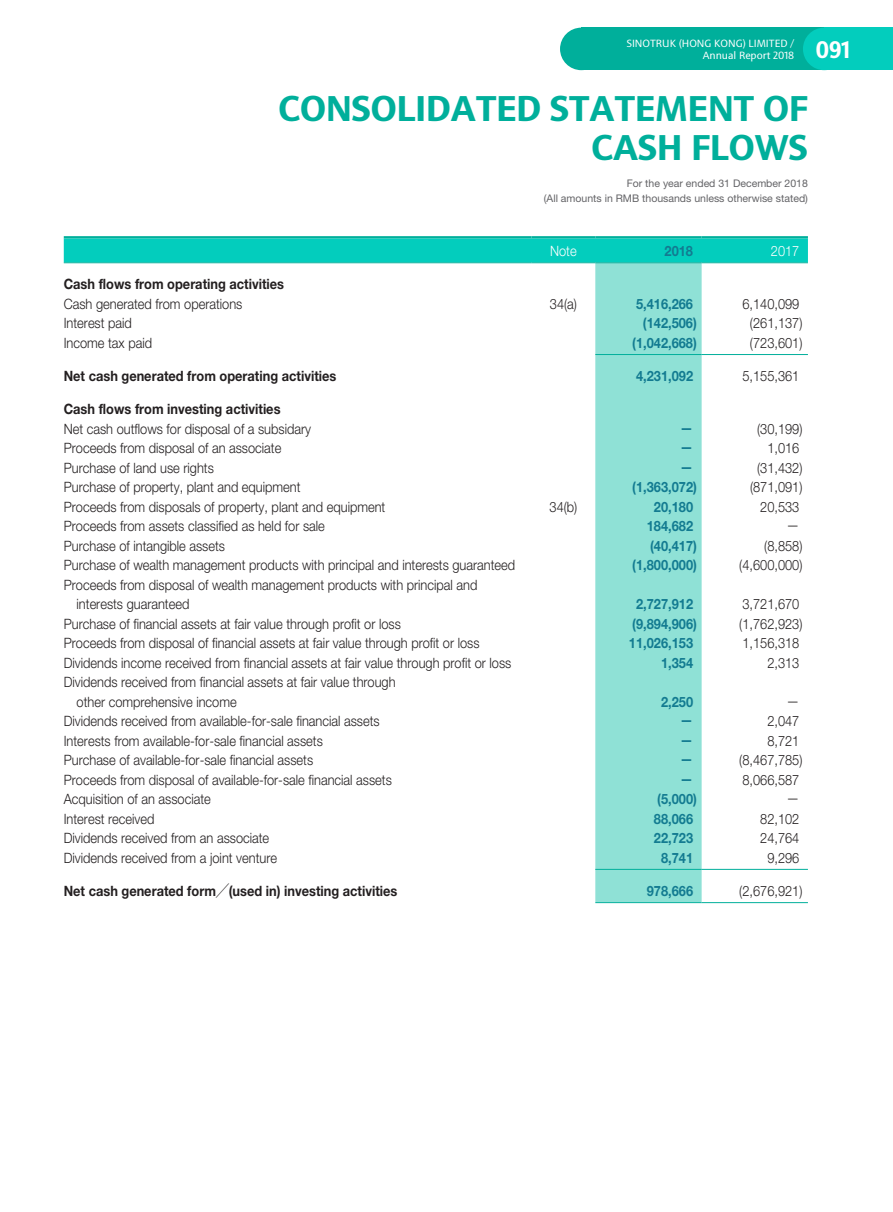
<style>
.page{position:relative;width:893px;height:1212px;background:#fff}
.page>*{position:absolute;margin:0;border:0;box-sizing:border-box;transform-origin:0 0}
.主標題{font:700 36px/39px "Sinova Pro";color:#00af9b;text-align:right}
.t1{font:700 24px "Sinova Pro";color:#fff;scale:.9 1}
._1__內文{font:300 14.25px "Helvetica Neue LT Std";color:#231f20;scale:.9 1}
._1__內文-2{font:700 14.25px "Helvetica Neue LT Std";color:#137b91;scale:.9 1}
._1__內文-3{font:700 14.25px "Helvetica Neue LT Std";color:#231f20;scale:.9 1}
._1__內文-4{font:300 14.25px "Helvetica Neue LT Std";color:#fff;scale:.9 1}
.日期{font:10.5px "Helvetica Neue LT Std";color:#636366}
.t2{font:10.5px "Sinova Pro";color:#fff}
.s1{font-family:"M Hei HK";font-weight:800}
</style>
<div class="page">
<div style="left:560px;top:28px;width:43px;height:42px;background:#00af9b;border-radius:50%"></div>
<div style="left:581px;top:28px;width:312px;height:42px;background:#00af9b"></div>
<div style="left:803px;top:28px;width:42px;height:42px;background:#03cdbd;border-radius:50%"></div>
<div style="left:824px;top:28px;width:69px;height:42px;background:#03cdbd"></div>
<div style="left:64px;top:238px;width:744px;height:24px;background:#03cdbd"></div>
<div style="left:595px;top:263px;width:107px;height:639px;background:#8fe1d6"></div>
<hr style="left:64px;top:236px;width:467px;height:2px;background:#00af9b">
<hr style="left:531px;top:236px;width:64px;height:2px;background:#00af9b">
<hr style="left:595px;top:236px;width:107px;height:2px;background:#00af9b">
<hr style="left:702px;top:236px;width:106px;height:2px;background:#00af9b">
<hr style="left:64px;top:262px;width:467px;height:1px;background:#00af9b">
<hr style="left:531px;top:262px;width:64px;height:1px;background:#00af9b">
<hr style="left:595px;top:262px;width:107px;height:1px;background:#00af9b">
<hr style="left:702px;top:262px;width:106px;height:1px;background:#00af9b">
<hr style="left:595px;top:354px;width:107px;height:1px;background:#00af9b">
<hr style="left:702px;top:354px;width:106px;height:1px;background:#00af9b">
<hr style="left:595px;top:869px;width:107px;height:1px;background:#00af9b">
<hr style="left:702px;top:869px;width:106px;height:1px;background:#00af9b">
<hr style="left:595px;top:902px;width:107px;height:1px;background:#00af9b">
<hr style="left:702px;top:902px;width:106px;height:1px;background:#00af9b">
<p class="t2" style="left:627px;top:37px;width:169px">SINOTRUK (HONG KONG) LIMITED /</p>
<p class="t2" style="left:703px;top:49px;width:93px">Annual Report 2018</p>
<p class="t1" style="left:816px;top:36px;width:39px">091</p>
<p class="主標題" style="left:278px;top:89px;width:531px">CONSOLIDATED STATEMENT OF<br>CASH FLOWS</p>
<p class="日期" style="left:627px;top:177px;width:183px">For the year ended 31 December 2018</p>
<p class="日期" style="left:544px;top:192px;width:266px">(All amounts in RMB thousands unless otherwise stated)</p>
<p class="_1__內文-4" style="left:550px;top:242px;width:31px">Note</p>
<p class="_1__內文-2" style="left:665px;top:242px;width:33px">2018</p>
<p class="_1__內文-4" style="left:771px;top:242px;width:33px">2017</p>
<p class="_1__內文-3" style="left:64px;top:275px;width:246px">Cash flows from operating activities</p>
<p class="_1__內文" style="left:64px;top:295px;width:200px">Cash generated from operations</p>
<p class="_1__內文" style="left:550px;top:295px;width:32px">34(a)</p>
<p class="_1__內文-2" style="left:636px;top:295px;width:65px">5,416,266</p>
<p class="_1__內文" style="left:742px;top:295px;width:65px">6,140,099</p>
<p class="_1__內文" style="left:64px;top:315px;width:77px">Interest paid</p>
<p class="_1__內文-2" style="left:643px;top:314px;width:61px">(142,506)</p>
<p class="_1__內文" style="left:750px;top:315px;width:60px">(261,137)</p>
<p class="_1__內文" style="left:64px;top:334px;width:100px">Income tax paid</p>
<p class="_1__內文-2" style="left:632px;top:334px;width:73px">(1,042,668)</p>
<p class="_1__內文" style="left:750px;top:334px;width:60px">(723,601)</p>
<p class="_1__內文-3" style="left:64px;top:367px;width:304px">Net cash generated from operating activities</p>
<p class="_1__內文-2" style="left:636px;top:367px;width:65px">4,231,092</p>
<p class="_1__內文" style="left:742px;top:367px;width:65px">5,155,361</p>
<p class="_1__內文-3" style="left:64px;top:400px;width:242px">Cash flows from investing activities</p>
<p class="_1__內文" style="left:64px;top:420px;width:276px">Net cash outflows for disposal of a subsidary</p>
<p class="_1__內文-2" style="left:680px;top:419px;width:16px">—</p>
<p class="_1__內文" style="left:757px;top:420px;width:52px">(30,199)</p>
<p class="_1__內文" style="left:64px;top:439px;width:243px">Proceeds from disposal of an associate</p>
<p class="_1__內文-2" style="left:680px;top:438px;width:16px">—</p>
<p class="_1__內文" style="left:767px;top:439px;width:37px">1,016</p>
<p class="_1__內文" style="left:64px;top:459px;width:168px">Purchase of land use rights</p>
<p class="_1__內文-2" style="left:680px;top:458px;width:16px">—</p>
<p class="_1__內文" style="left:757px;top:459px;width:52px">(31,432)</p>
<p class="_1__內文" style="left:64px;top:478px;width:265px">Purchase of property, plant and equipment</p>
<p class="_1__內文-2" style="left:632px;top:478px;width:73px">(1,363,072)</p>
<p class="_1__內文" style="left:750px;top:478px;width:60px">(871,091)</p>
<p class="_1__內文" style="left:64px;top:498px;width:359px">Proceeds from disposals of property, plant and equipment</p>
<p class="_1__內文" style="left:549px;top:498px;width:32px">34(b)</p>
<p class="_1__內文-2" style="left:654px;top:498px;width:45px">20,180</p>
<p class="_1__內文" style="left:760px;top:498px;width:45px">20,533</p>
<p class="_1__內文" style="left:64px;top:517px;width:292px">Proceeds from assets classified as held for sale</p>
<p class="_1__內文-2" style="left:647px;top:517px;width:53px">184,682</p>
<p class="_1__內文" style="left:787px;top:516px;width:16px">—</p>
<p class="_1__內文" style="left:64px;top:537px;width:181px">Purchase of intangible assets</p>
<p class="_1__內文-2" style="left:650px;top:537px;width:54px">(40,417)</p>
<p class="_1__內文" style="left:764px;top:537px;width:44px">(8,858)</p>
<p class="_1__內文" style="left:64px;top:556px;width:503px">Purchase of wealth management products with principal and interests guaranteed</p>
<p class="_1__內文-2" style="left:632px;top:556px;width:73px">(1,800,000)</p>
<p class="_1__內文" style="left:739px;top:556px;width:72px">(4,600,000)</p>
<p class="_1__內文" style="left:64px;top:576px;width:461px">Proceeds from disposal of wealth management products with principal and</p>
<p class="_1__內文" style="left:77px;top:595px;width:127px">interests guaranteed</p>
<p class="_1__內文-2" style="left:636px;top:595px;width:65px">2,727,912</p>
<p class="_1__內文" style="left:742px;top:595px;width:65px">3,721,670</p>
<p class="_1__內文" style="left:64px;top:615px;width:376px">Purchase of financial assets at fair value through profit or loss</p>
<p class="_1__內文-2" style="left:632px;top:615px;width:73px">(9,894,906)</p>
<p class="_1__內文" style="left:739px;top:615px;width:72px">(1,762,923)</p>
<p class="_1__內文" style="left:64px;top:634px;width:463px">Proceeds from disposal of financial assets at fair value through profit or loss</p>
<p class="_1__內文-2" style="left:629px;top:634px;width:73px">11,026,153</p>
<p class="_1__內文" style="left:742px;top:634px;width:65px">1,156,318</p>
<p class="_1__內文" style="left:64px;top:654px;width:499px">Dividends income received from financial assets at fair value through profit or loss</p>
<p class="_1__內文-2" style="left:661px;top:654px;width:37px">1,354</p>
<p class="_1__內文" style="left:767px;top:654px;width:37px">2,313</p>
<p class="_1__內文" style="left:64px;top:673px;width:370px">Dividends received from financial assets at fair value through</p>
<p class="_1__內文" style="left:77px;top:693px;width:179px">other comprehensive income</p>
<p class="_1__內文-2" style="left:661px;top:693px;width:37px">2,250</p>
<p class="_1__內文" style="left:787px;top:692px;width:16px">—</p>
<p class="_1__內文" style="left:64px;top:712px;width:353px">Dividends received from available-for-sale financial assets</p>
<p class="_1__內文-2" style="left:680px;top:711px;width:16px">—</p>
<p class="_1__內文" style="left:767px;top:712px;width:37px">2,047</p>
<p class="_1__內文" style="left:64px;top:732px;width:289px">Interests from available-for-sale financial assets</p>
<p class="_1__內文-2" style="left:680px;top:731px;width:16px">—</p>
<p class="_1__內文" style="left:767px;top:732px;width:37px">8,721</p>
<p class="_1__內文" style="left:64px;top:751px;width:279px">Purchase of available-for-sale financial assets</p>
<p class="_1__內文-2" style="left:680px;top:750px;width:16px">—</p>
<p class="_1__內文" style="left:739px;top:751px;width:72px">(8,467,785)</p>
<p class="_1__內文" style="left:64px;top:771px;width:366px">Proceeds from disposal of available-for-sale financial assets</p>
<p class="_1__內文-2" style="left:680px;top:770px;width:16px">—</p>
<p class="_1__內文" style="left:742px;top:771px;width:65px">8,066,587</p>
<p class="_1__內文" style="left:64px;top:790px;width:165px">Acquisition of an associate</p>
<p class="_1__內文-2" style="left:657px;top:790px;width:46px">(5,000)</p>
<p class="_1__內文" style="left:787px;top:789px;width:16px">—</p>
<p class="_1__內文" style="left:64px;top:810px;width:102px">Interest received</p>
<p class="_1__內文-2" style="left:654px;top:810px;width:45px">88,066</p>
<p class="_1__內文" style="left:760px;top:810px;width:45px">82,102</p>
<p class="_1__內文" style="left:64px;top:829px;width:230px">Dividends received from an associate</p>
<p class="_1__內文-2" style="left:654px;top:829px;width:45px">22,723</p>
<p class="_1__內文" style="left:760px;top:829px;width:45px">24,764</p>
<p class="_1__內文" style="left:64px;top:849px;width:239px">Dividends received from a joint venture</p>
<p class="_1__內文-2" style="left:661px;top:849px;width:37px">8,741</p>
<p class="_1__內文" style="left:767px;top:849px;width:37px">9,296</p>
<p class="_1__內文-3" style="left:64px;top:882px;width:372px">Net cash generated form<span class="s1">╱</span>(used in) investing activities</p>
<p class="_1__內文-2" style="left:647px;top:882px;width:53px">978,666</p>
<p class="_1__內文" style="left:739px;top:882px;width:72px">(2,676,921)</p>
</div>
